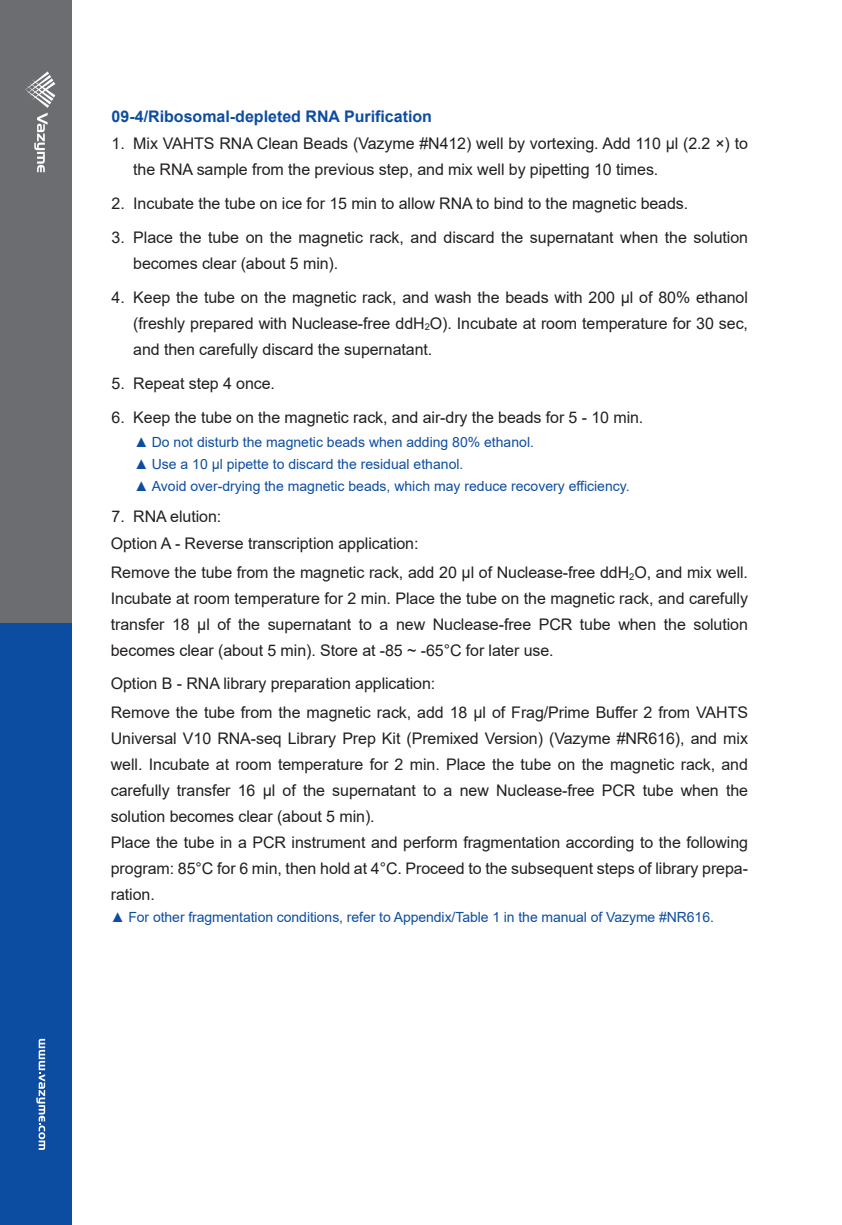
<style>
.page{position:relative;width:842px;height:1225px;background:#fff}
.page>*{position:absolute;margin:0;border:0;box-sizing:border-box;transform-origin:0 0}
.t1{font:16px/26px "Arial";letter-spacing:-.005em;color:#231f20}
.t2{font:700 16px "Arial";color:#0d4da1}
.t3{font:14px "Arial";color:#0d4da1}
</style>
<div class="page">
<div style="left:0;top:0;width:71px;height:624px;background:#6c6d70"></div>
<div style="left:0;top:623px;width:71px;height:602px;background:#0d4da1"></div>
<svg style="left:36px;top:1039px;width:9px;height:110px"></svg>
<svg style="left:25px;top:71px;width:30px;height:101px"></svg>
<p class="t2" style="left:112px;top:105px;width:322px">09-4/Ribosomal-depleted RNA Purification</p>
<p class="t1" style="left:112px;top:130px;width:15px">1.</p>
<p class="t1" style="left:133px;top:130px;width:616px">Mix VAHTS RNA Clean Beads (Vazyme #N412) well by vortexing. Add 110 µl (2.2 ×) to the RNA sample from the previous step, and mix well by pipetting 10 times.</p>
<p class="t1" style="left:133px;top:186px;width:616px;line-height:34px">Incubate the tube on ice for 15 min to allow RNA to bind to the magnetic beads.<br>Place the tube on the magnetic rack, and discard the supernatant when the solution</p>
<p class="t1" style="left:133px;top:246px;width:616px;line-height:34px">becomes clear (about 5 min).<br>Keep the tube on the magnetic rack, and wash the beads with 200 µl of 80% ethanol</p>
<p class="t1" style="left:133px;top:310px;width:616px">(freshly prepared with Nuclease-free ddH<sub>2</sub>O). Incubate at room temperature for 30 sec, and then carefully discard the supernatant.</p>
<p class="t1" style="left:133px;top:366px;width:512px;line-height:34px">Repeat step 4 once.<br>Keep the tube on the magnetic rack, and air-dry the beads for 5 - 10 min.</p>
<p class="t1" style="left:112px;top:186px;width:15px;line-height:34px">2.<br>3.</p>
<p class="t1" style="left:112px;top:284px;width:15px">4.</p>
<p class="t1" style="left:112px;top:366px;width:15px;line-height:34px">5.<br>6.</p>
<p class="t3" style="left:134px;top:432px;width:401px">▲ Do not disturb the magnetic beads when adding 80% ethanol.</p>
<p class="t3" style="left:134px;top:454px;width:330px">▲ Use a 10 µl pipette to discard the residual ethanol.</p>
<p class="t3" style="left:134px;top:476px;width:497px">▲ Avoid over-drying the magnetic beads, which may reduce recovery efficiency.</p>
<p class="t1" style="left:111px;top:502px;width:309px;line-height:27.2px">7. RNA elution:<br>Option A - Reverse transcription application:</p>
<p class="t1" style="left:111px;top:559px;width:639px;text-align:justify">Remove the tube from the magnetic rack, add 20 µl of Nuclease-free ddH<sub>2</sub>O, and mix well.<br>Incubate at room temperature for 2 min. Place the tube on the magnetic rack, and carefully transfer 18 µl of the supernatant to a new Nuclease-free PCR tube when the solution becomes clear (about 5 min). Store at -85 ~ -65°C for later use.</p>
<p class="t1" style="left:111px;top:668px;width:639px;line-height:29.2px">Option B - RNA library preparation application:<br>Remove the tube from the magnetic rack, add 18 µl of Frag/Prime Buffer 2 from VAHTS</p>
<p class="t1" style="left:111px;top:725px;width:639px">Universal V10 RNA-seq Library Prep Kit (Premixed Version) (Vazyme #NR616), and mix well. Incubate at room temperature for 2 min. Place the tube on the magnetic rack, and carefully transfer 16 µl of the supernatant to a new Nuclease-free PCR tube when the solution becomes clear (about 5 min).<br>Place the tube in a PCR instrument and perform fragmentation according to the following program: 85°C for 6 min, then hold at 4°C. Proceed to the subsequent steps of library prepa&shy;ration.</p>
<p class="t3" style="left:111px;top:907px;width:605px">▲ For other fragmentation conditions, refer to Appendix/Table 1 in the manual of Vazyme #NR616.</p>
</div>
